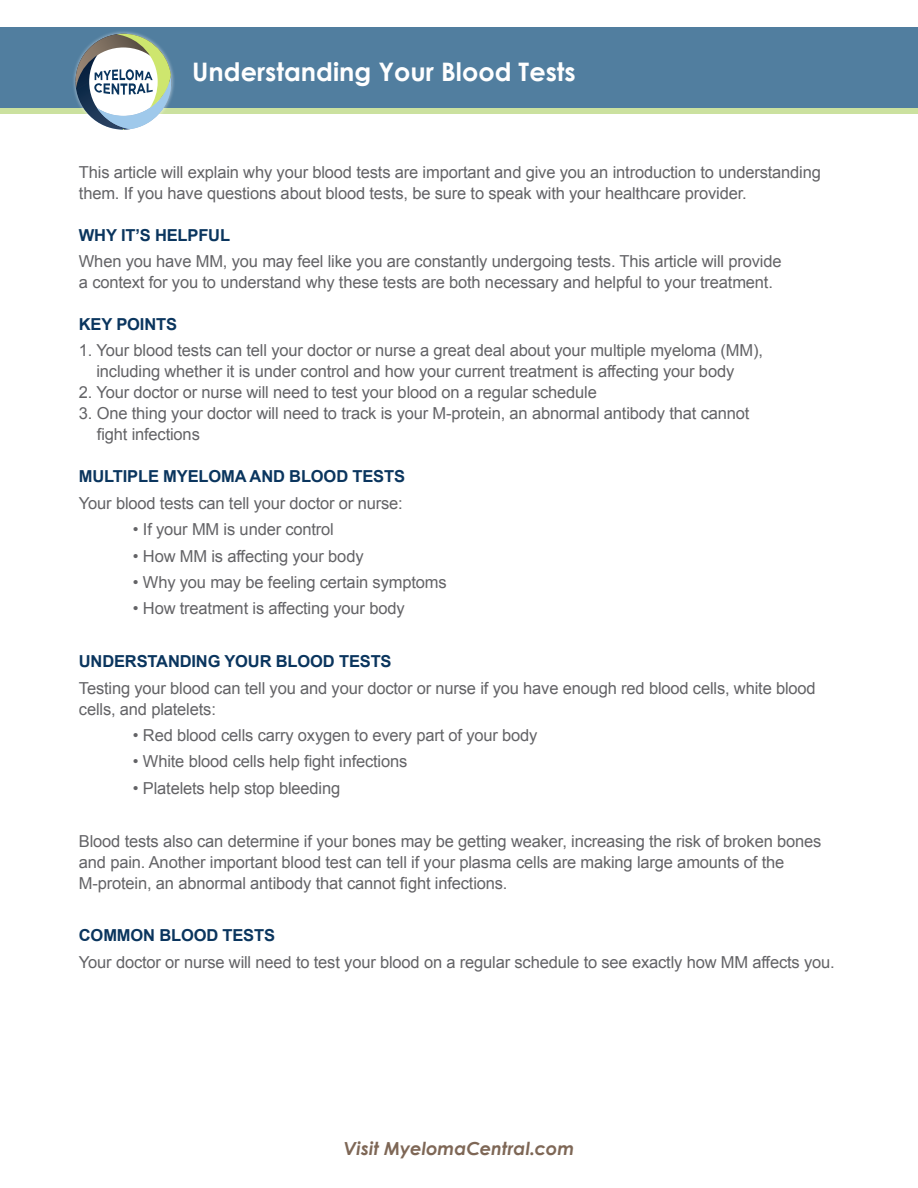
<style>
.page{position:relative;width:918px;height:1188px;background:#fff}
.page>*{position:absolute;margin:0;border:0;box-sizing:border-box;transform-origin:0 0}
.t1{font:700 25.5px "Century Gothic";color:#fff}
.t2{font:italic 700 18px "Century Gothic";letter-spacing:.005em;color:#7e6756}
.t3{font:16.5px/21px "Arial";letter-spacing:-.01em;color:#636366}
.t4{font:700 16.5px "Arial";letter-spacing:-.01em;color:#0a355e}
</style>
<div class="page">
<div style="left:0;top:27px;width:918px;height:81px;background:#517e9f"></div>
<div style="left:0;top:108px;width:918px;height:5px;background:#cbe19f"></div>
<div style="left:72px;top:30px;width:103px;height:103px;background:#fff;opacity:.48"></div>
<svg style="left:76px;top:34px;width:95px;height:96px"></svg>
<p class="t1" style="left:192px;top:55px;width:385px">Understanding Your Blood Tests</p>
<p class="t3" style="left:79px;top:161px;width:744px">This article will explain why your blood tests are important and give you an introduction to understanding them. If you have questions about blood tests, be sure to speak with your healthcare provider.</p>
<p class="t4" style="left:79px;top:224px;width:153px">WHY IT’S HELPFUL</p>
<p class="t3" style="left:79px;top:251px;width:704px">When you have MM, you may feel like you are constantly undergoing tests. This article will provide a context for you to understand why these tests are both necessary and helpful to your treatment.</p>
<p class="t4" style="left:79px;top:313px;width:100px">KEY POINTS</p>
<p class="t3" style="left:96px;top:340px;width:668px;text-indent:-18px">1. Your blood tests can tell your doctor or nurse a great deal about your multiple myeloma (MM), including whether it is under control and how your current treatment is affecting your body</p>
<p class="t3" style="left:79px;top:382px;width:520px">2. Your doctor or nurse will need to test your blood on a regular schedule</p>
<p class="t3" style="left:97px;top:403px;width:654px;text-indent:-18px">3. One thing your doctor will need to track is your M-protein, an abnormal antibody that cannot fight infections</p>
<p class="t4" style="left:79px;top:466px;width:328px">MULTIPLE MYELOMA AND BLOOD TESTS</p>
<p class="t3" style="left:79px;top:493px;width:325px">Your blood tests can tell your doctor or nurse:</p>
<p class="t3" style="left:133px;top:519px;width:203px">• If your MM is under control</p>
<p class="t3" style="left:133px;top:545px;width:232px">• How MM is affecting your body</p>
<p class="t3" style="left:133px;top:572px;width:315px">• Why you may be feeling certain symptoms</p>
<p class="t3" style="left:133px;top:598px;width:273px">• How treatment is affecting your body</p>
<p class="t4" style="left:79px;top:650px;width:314px">UNDERSTANDING YOUR BLOOD TESTS</p>
<p class="t3" style="left:79px;top:677px;width:738px">Testing your blood can tell you and your doctor or nurse if you have enough red blood cells, white blood cells, and platelets:</p>
<p class="t3" style="left:133px;top:725px;width:406px">• Red blood cells carry oxygen to every part of your body</p>
<p class="t3" style="left:133px;top:751px;width:276px">• White blood cells help fight infections</p>
<p class="t3" style="left:133px;top:778px;width:209px">• Platelets help stop bleeding</p>
<p class="t3" style="left:79px;top:830px;width:744px">Blood tests also can determine if your bones may be getting weaker, increasing the risk of broken bones and pain. Another important blood test can tell if your plasma cells are making large amounts of the<br>M-protein, an abnormal antibody that cannot fight infections.</p>
<p class="t4" style="left:79px;top:925px;width:198px">COMMON BLOOD TESTS</p>
<p class="t3" style="left:79px;top:952px;width:757px">Your doctor or nurse will need to test your blood on a regular schedule to see exactly how MM affects you.</p>
<p class="t2" style="left:344px;top:1137px;width:232px">Visit MyelomaCentral.com</p>
</div>
